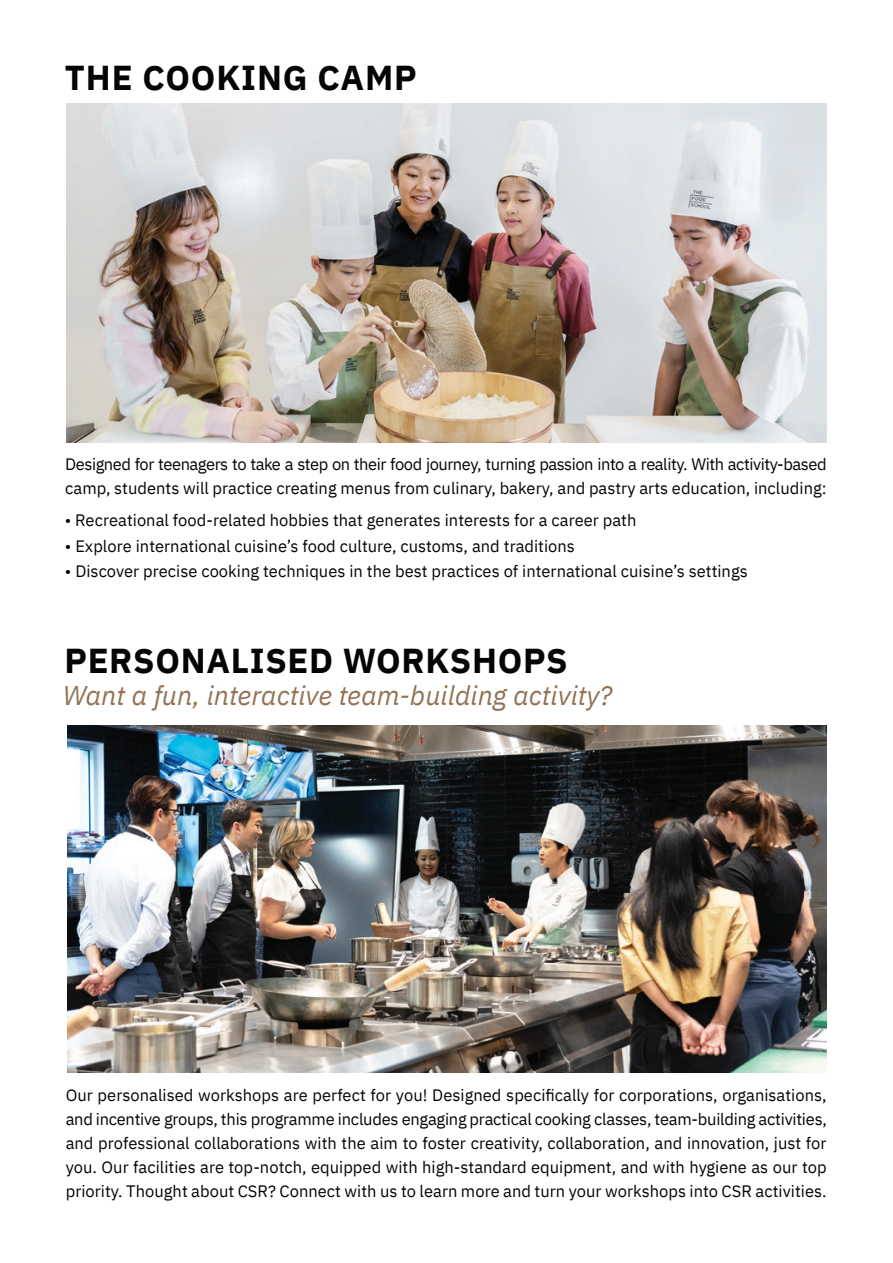
<style>
.page{position:relative;width:893px;height:1263px;background:#fff}
.page>*{position:absolute;margin:0;border:0;box-sizing:border-box;transform-origin:0 0}
.t1{font:700 34.5px "IBM Plex Sans";letter-spacing:.02em;color:#050504}
.t2{font:italic 27px "IBM Plex Sans";color:#937254}
.t3{font:16.5px/24px "IBM Plex Sans";color:#040503;text-align:justify}
.t4{font:16.5px/24px "IBM Plex Sans";letter-spacing:-.03em;color:#040503}
</style>
<div class="page">
<img style="left:68px;top:726px;width:759px;height:346px">
<img style="left:66px;top:103px;width:761px;height:339px">
<h1 class="t1" style="left:65px;top:50px;width:353px">THE COOKING CAMP</h1>
<p class="t4" style="left:65px;top:451px;width:763px">Designed for teenagers to take a step on their food journey, turning passion into a reality. With activity-based camp, students will practice creating menus from culinary, bakery, and pastry arts education, including:</p>
<p class="t3" style="left:65px;top:507px;width:573px">• Recreational food-related hobbies that generates interests for a career path</p>
<p class="t3" style="left:65px;top:533px;width:512px">• Explore international cuisine’s food culture, customs, and traditions</p>
<p class="t3" style="left:65px;top:558px;width:684px">• Discover precise cooking techniques in the best practices of international cuisine’s settings</p>
<h1 class="t1" style="left:64px;top:634px;width:505px">PERSONALISED WORKSHOPS</h1>
<h2 class="t2" style="left:63px;top:675px;width:551px">Want a fun, interactive team-building activity?</h2>
<p class="t3" style="left:66px;top:1082px;width:763px">Our personalised workshops are perfect for you! Designed specifically for corporations, organisations, and incentive groups, this programme includes engaging practical cooking classes, team-building activities, and professional collaborations with the aim to foster creativity, collaboration, and innovation, just for you. Our facilities are top-notch, equipped with high-standard equipment, and with hygiene as our top priority. Thought about CSR? Connect with us to learn more and turn your workshops into CSR activities.</p>
</div>
